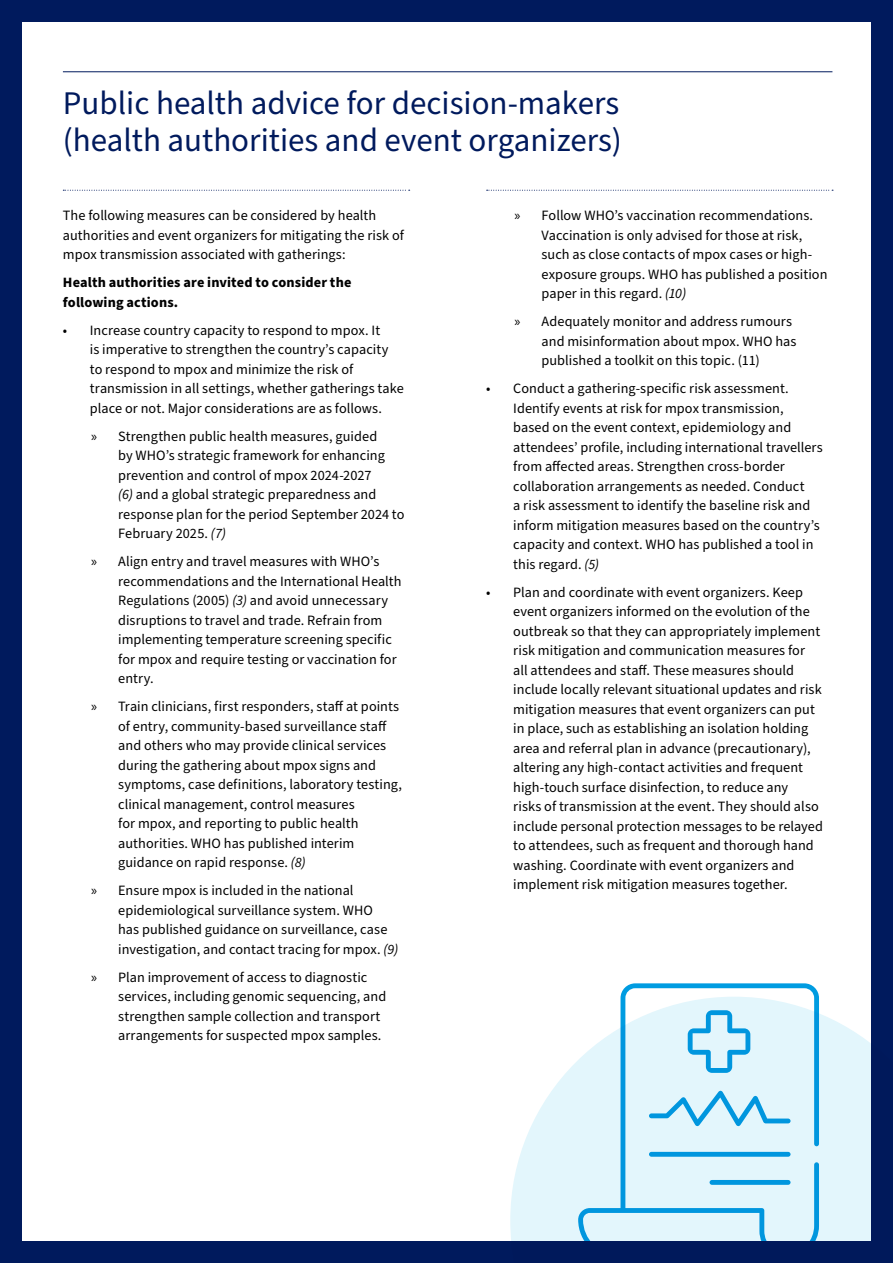
<style>
.page{position:relative;width:893px;height:1263px;background:#fff}
.page>*{position:absolute;margin:0;border:0;box-sizing:border-box;transform-origin:0 0}
.Texto_Normal{font:33px/37.5px "Source Sans Pro";color:#001a5d}
.t1{font:14.25px/19.5px "Source Sans Pro";letter-spacing:.005em;color:#000}
.t2{font:700 14.25px/19.5px "Source Sans Pro";letter-spacing:.01em;color:#000}
.s1{font-family:"Myriad Pro"}
.s2{font-style:italic}
</style>
<div class="page">
<svg style="left:620px;top:983px;width:199px;height:14px"></svg>
<div style="left:0;top:0;width:893px;height:21px;background:#001a5d"></div>
<div style="left:0;top:1242px;width:893px;height:21px;background:#001a5d"></div>
<div style="left:0;top:21px;width:21px;height:1221px;background:#001a5d"></div>
<div style="left:872px;top:21px;width:21px;height:1221px;background:#001a5d"></div>
<svg style="left:510px;top:997px;width:362px;height:245px;background:#d4eff9"></svg>
<svg style="left:63px;top:190px;width:347px;height:1px"></svg>
<svg style="left:487px;top:190px;width:346px;height:1px"></svg>
<hr style="left:63px;top:71px;width:769px;height:1px;background:#001a5d">
<p class="Texto_Normal" style="left:63px;top:85px;width:560px">Public health advice for decision-makers (health authorities and event organizers)</p>
<p class="t1" style="left:63px;top:206px;width:342px">The following measures can be considered by health authorities and event organizers for mitigating the risk of mpox transmission associated with gatherings:</p>
<p class="t2" style="left:63px;top:273px;width:290px">Health authorities are invited to consider the following actions.</p>
<p class="t1" style="left:90px;top:321px;width:315px;text-indent:-27px">• Increase country capacity to respond to mpox. It<br>is imperative to strengthen the country’s capacity to respond to mpox and minimize the risk of transmission in all settings, whether gatherings take place or not. Major considerations are as follows.</p>
<p class="t1" style="left:118px;top:427px;width:288px;text-indent:-27px"><span class="s1">»</span> Strengthen public health measures, guided<br>by WHO’s strategic framework for enhancing prevention and control of mpox 2024-2027<br><span class="s2">(6)</span> and a global strategic preparedness and response plan for the period September 2024 to February 2025. <span class="s2">(7)</span></p>
<p class="t1" style="left:118px;top:552px;width:285px;text-indent:-27px"><span class="s1">»</span> Align entry and travel measures with WHO’s recommendations and the International Health Regulations (2005) <span class="s2">(3)</span> and avoid unnecessary disruptions to travel and trade. Refrain from implementing temperature screening specific for mpox and require testing or vaccination for entry.</p>
<p class="t1" style="left:118px;top:697px;width:285px;text-indent:-27px"><span class="s1">»</span> Train clinicians, first responders, staff at points of entry, community-based surveillance staff and others who may provide clinical services during the gathering about mpox signs and symptoms, case definitions, laboratory testing, clinical management, control measures<br>for mpox, and reporting to public health authorities. WHO has published interim guidance on rapid response. <span class="s2">(8)</span></p>
<p class="t1" style="left:118px;top:881px;width:282px;text-indent:-27px"><span class="s1">»</span> Ensure mpox is included in the national epidemiological surveillance system. WHO<br>has published guidance on surveillance, case investigation, and contact tracing for mpox. <span class="s2">(9)</span></p>
<p class="t1" style="left:118px;top:968px;width:270px;text-indent:-27px"><span class="s1">»</span> Plan improvement of access to diagnostic services, including genomic sequencing, and strengthen sample collection and transport arrangements for suspected mpox samples.</p>
<p class="t1" style="left:542px;top:206px;width:287px;text-indent:-27px"><span class="s1">»</span> Follow WHO’s vaccination recommendations.<br>Vaccination is only advised for those at risk, such as close contacts of mpox cases or high&shy;exposure groups. WHO has published a position paper in this regard. <span class="s2">(10)</span></p>
<p class="t1" style="left:542px;top:312px;width:256px;text-indent:-27px"><span class="s1">»</span> Adequately monitor and address rumours and misinformation about mpox. WHO has published a toolkit on this topic. (11)</p>
<p class="t1" style="left:513px;top:379px;width:311px;text-indent:-27px">• Conduct a gathering-specific risk assessment.<br>Identify events at risk for mpox transmission, based on the event context, epidemiology and attendees’ profile, including international travellers from affected areas. Strengthen cross-border collaboration arrangements as needed. Conduct<br>a risk assessment to identify the baseline risk and inform mitigation measures based on the country’s capacity and context. WHO has published a tool in this regard. <span class="s2">(5)</span></p>
<p class="t1" style="left:513px;top:583px;width:311px;text-indent:-27px">• Plan and coordinate with event organizers. Keep event organizers informed on the evolution of the outbreak so that they can appropriately implement risk mitigation and communication measures for<br>all attendees and staff. These measures should include locally relevant situational updates and risk mitigation measures that event organizers can put in place, such as establishing an isolation holding area and referral plan in advance (precautionary), altering any high-contact activities and frequent high-touch surface disinfection, to reduce any<br>risks of transmission at the event. They should also include personal protection messages to be relayed to attendees, such as frequent and thorough hand washing. Coordinate with event organizers and implement risk mitigation measures together.</p>
</div>
